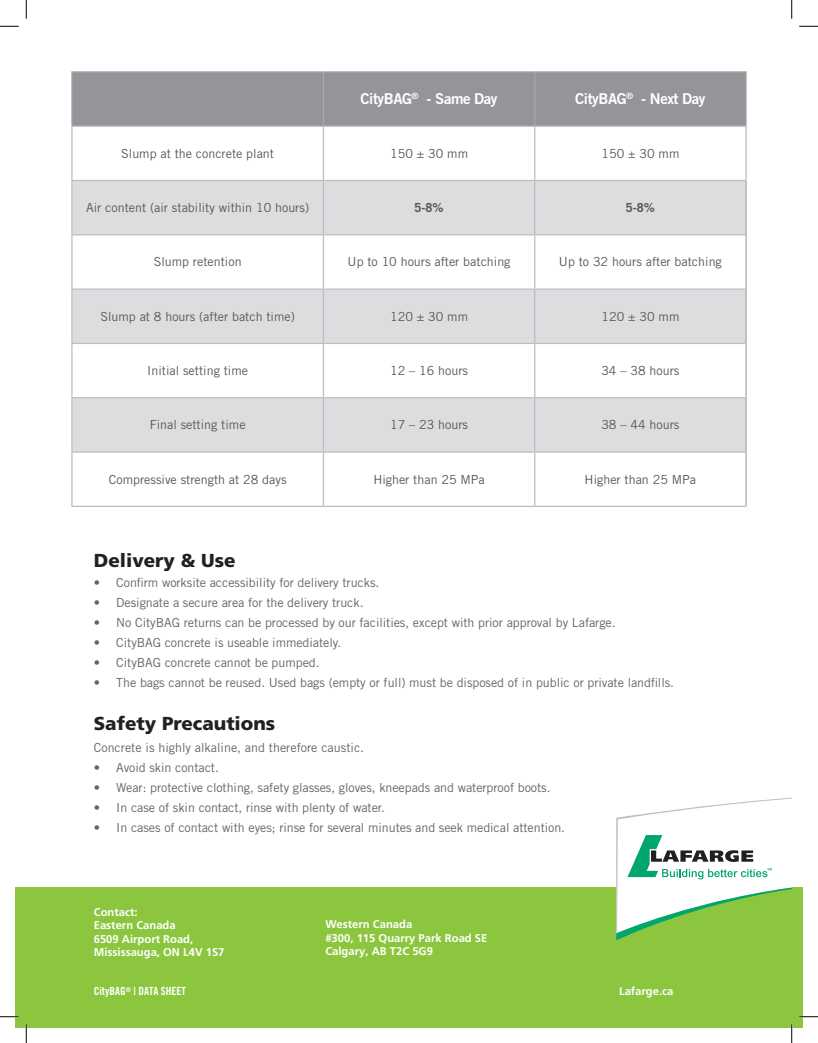
<style>
.page{position:relative;width:818px;height:1043px;background:#fff}
.page>*{position:absolute;margin:0;border:0;box-sizing:border-box;transform-origin:0 0}
.t1{font:900 18.75px "Frutiger LT Std";color:#231f20}
.t2{font:15px "Trade Gothic LT Std Bd 2";letter-spacing:-.03em;color:#fff}
.t3{font:12.5px "Trade Gothic LT Std";letter-spacing:-.005em;color:#656568}
.t4{font:12.5px "Trade Gothic LT Std";color:#57585a}
.t5{font:700 12.5px "Trade Gothic LT Std";color:#57585a}
.t6{font:700 11.25px/13.5px "Frutiger LT Std";color:#fff}
.t7{font:11.25px "Trade Gothic LT Std Bd Cn 20";color:#fff}
</style>
<div class="page">
<div style="left:15px;top:887px;width:787px;height:141px;background:#8bc63e"></div>
<svg style="left:616px;top:797px;width:175px;height:143px"></svg>
<div style="left:72px;top:72px;width:673px;height:54px;background:#939598"></div>
<svg style="left:72px;top:181px;width:673px;height:162px;fill:#dcdddf"></svg>
<svg style="left:72px;top:344px;width:673px;height:161px"></svg>
<hr style="left:745px;top:72px;width:1px;height:54px;background:#a8a9ad">
<hr style="left:745px;top:181px;width:1px;height:54px;background:#a8a9ad">
<hr style="left:745px;top:235px;width:1px;height:54px;background:#a8a9ad">
<hr style="left:745px;top:289px;width:1px;height:54px;background:#a8a9ad">
<hr style="left:745px;top:343px;width:1px;height:55px;background:#a8a9ad">
<hr style="left:745px;top:398px;width:1px;height:54px;background:#a8a9ad">
<hr style="left:745px;top:452px;width:1px;height:53px;background:#a8a9ad">
<hr style="left:71px;top:71px;width:252px;height:1px;background:#a8a9ad">
<hr style="left:71px;top:72px;width:1px;height:54px;background:#a8a9ad">
<hr style="left:323px;top:71px;width:211px;height:1px;background:#a8a9ad">
<hr style="left:323px;top:72px;width:1px;height:54px;background:#a8a9ad">
<hr style="left:534px;top:71px;width:212px;height:1px;background:#a8a9ad">
<hr style="left:534px;top:72px;width:1px;height:54px;background:#a8a9ad">
<hr style="left:71px;top:126px;width:252px;height:1px;background:#bcbdc0">
<hr style="left:71px;top:127px;width:1px;height:53px;background:#bcbdc0">
<hr style="left:323px;top:126px;width:211px;height:1px;background:#bcbdc0">
<hr style="left:323px;top:127px;width:1px;height:53px;background:#bcbdc0">
<hr style="left:71px;top:180px;width:252px;height:1px;background:#bcbdc0">
<hr style="left:71px;top:181px;width:1px;height:53px;background:#bcbdc0">
<hr style="left:323px;top:180px;width:211px;height:1px;background:#bcbdc0">
<hr style="left:323px;top:181px;width:1px;height:53px;background:#bcbdc0">
<hr style="left:534px;top:181px;width:1px;height:53px;background:#bcbdc0">
<hr style="left:71px;top:234px;width:252px;height:1px;background:#bcbdc0">
<hr style="left:71px;top:235px;width:1px;height:53px;background:#bcbdc0">
<hr style="left:323px;top:234px;width:211px;height:1px;background:#bcbdc0">
<hr style="left:323px;top:235px;width:1px;height:53px;background:#bcbdc0">
<hr style="left:534px;top:234px;width:211px;height:1px;background:#bcbdc0">
<hr style="left:534px;top:235px;width:1px;height:53px;background:#bcbdc0">
<hr style="left:71px;top:288px;width:252px;height:2px;background:#bcbdc0">
<hr style="left:71px;top:290px;width:1px;height:53px;background:#bcbdc0">
<hr style="left:323px;top:288px;width:211px;height:2px;background:#bcbdc0">
<hr style="left:323px;top:290px;width:1px;height:53px;background:#bcbdc0">
<hr style="left:534px;top:288px;width:211px;height:2px;background:#bcbdc0">
<hr style="left:534px;top:290px;width:1px;height:53px;background:#bcbdc0">
<hr style="left:71px;top:343px;width:252px;height:1px;background:#bcbdc0">
<hr style="left:71px;top:344px;width:1px;height:53px;background:#bcbdc0">
<hr style="left:323px;top:343px;width:211px;height:1px;background:#bcbdc0">
<hr style="left:323px;top:344px;width:1px;height:53px;background:#bcbdc0">
<hr style="left:534px;top:343px;width:211px;height:1px;background:#bcbdc0">
<hr style="left:534px;top:344px;width:1px;height:53px;background:#bcbdc0">
<hr style="left:71px;top:397px;width:252px;height:1px;background:#bcbdc0">
<hr style="left:71px;top:398px;width:1px;height:53px;background:#bcbdc0">
<hr style="left:323px;top:397px;width:211px;height:1px;background:#bcbdc0">
<hr style="left:323px;top:398px;width:1px;height:53px;background:#bcbdc0">
<hr style="left:534px;top:397px;width:211px;height:1px;background:#bcbdc0">
<hr style="left:534px;top:398px;width:1px;height:53px;background:#bcbdc0">
<hr style="left:71px;top:451px;width:252px;height:1px;background:#bcbdc0">
<hr style="left:71px;top:452px;width:1px;height:53px;background:#bcbdc0">
<hr style="left:323px;top:451px;width:211px;height:1px;background:#bcbdc0">
<hr style="left:323px;top:452px;width:1px;height:53px;background:#bcbdc0">
<hr style="left:534px;top:451px;width:211px;height:1px;background:#bcbdc0">
<hr style="left:534px;top:452px;width:1px;height:53px;background:#bcbdc0">
<hr style="left:71px;top:505px;width:252px;height:2px;background:#bcbdc0">
<hr style="left:323px;top:505px;width:211px;height:2px;background:#bcbdc0">
<hr style="left:534px;top:505px;width:212px;height:2px;background:#bcbdc0">
<hr style="left:534px;top:126px;width:212px;height:1px;background:#bcbdc0">
<hr style="left:534px;top:127px;width:1px;height:53px;background:#bcbdc0">
<hr style="left:745px;top:127px;width:1px;height:53px;background:#bcbdc0">
<hr style="left:534px;top:180px;width:212px;height:1px;background:#bcbdc0">
<svg style="left:0;top:25px;width:19px;height:2px"></svg>
<svg style="left:799px;top:25px;width:19px;height:2px"></svg>
<svg style="left:0;top:1016px;width:19px;height:1px"></svg>
<svg style="left:799px;top:1015px;width:19px;height:2px"></svg>
<svg style="left:25px;top:0;width:2px;height:19px"></svg>
<svg style="left:25px;top:1024px;width:2px;height:18px"></svg>
<svg style="left:791px;top:0;width:1px;height:19px"></svg>
<svg style="left:791px;top:1024px;width:1px;height:18px"></svg>
<p class="t2" style="left:360px;top:90px;width:138px">CityBAG<sup>®</sup> - Same Day</p>
<p class="t2" style="left:575px;top:90px;width:132px">CityBAG<sup>®</sup> - Next Day</p>
<p class="t4" style="left:121px;top:146px;width:154px">Slump at the concrete plant</p>
<p class="t4" style="left:390px;top:146px;width:79px">150 ± 30 mm</p>
<p class="t4" style="left:601px;top:146px;width:79px">150 ± 30 mm</p>
<p class="t4" style="left:86px;top:200px;width:224px">Air content (air stability within 10 hours)</p>
<p class="t5" style="left:414px;top:200px;width:31px">5-8%</p>
<p class="t5" style="left:625px;top:200px;width:31px">5-8%</p>
<p class="t4" style="left:154px;top:254px;width:89px">Slump retention</p>
<p class="t4" style="left:347px;top:254px;width:164px">Up to 10 hours after batching</p>
<p class="t4" style="left:559px;top:254px;width:164px">Up to 32 hours after batching</p>
<p class="t4" style="left:100px;top:309px;width:196px">Slump at 8 hours (after batch time)</p>
<p class="t4" style="left:390px;top:309px;width:79px">120 ± 30 mm</p>
<p class="t4" style="left:601px;top:309px;width:79px">120 ± 30 mm</p>
<p class="t4" style="left:147px;top:363px;width:102px">Initial setting time</p>
<p class="t4" style="left:390px;top:363px;width:80px">12 – 16 hours</p>
<p class="t4" style="left:601px;top:363px;width:80px">34 – 38 hours</p>
<p class="t4" style="left:150px;top:417px;width:97px">Final setting time</p>
<p class="t4" style="left:390px;top:417px;width:80px">17 – 23 hours</p>
<p class="t4" style="left:601px;top:417px;width:80px">38 – 44 hours</p>
<p class="t4" style="left:109px;top:471px;width:179px">Compressive strength at 28 days</p>
<p class="t4" style="left:373px;top:471px;width:113px">Higher than 25 MPa</p>
<p class="t4" style="left:584px;top:471px;width:113px">Higher than 25 MPa</p>
<h1 class="t1" style="left:94px;top:549px;width:143px">Delivery &amp; Use</h1>
<p class="t3" style="left:94px;top:575px;width:287px">• Confirm worksite accessibility for delivery trucks.</p>
<p class="t3" style="left:94px;top:595px;width:271px">• Designate a secure area for the delivery truck.</p>
<p class="t3" style="left:94px;top:615px;width:523px">• No CityBAG returns can be processed by our facilities, except with prior approval by Lafarge.</p>
<p class="t3" style="left:94px;top:635px;width:249px">• CityBAG concrete is useable immediately.</p>
<p class="t3" style="left:94px;top:655px;width:227px">• CityBAG concrete cannot be pumped.</p>
<p class="t3" style="left:94px;top:675px;width:581px">• The bags cannot be reused. Used bags (empty or full) must be disposed of in public or private landfills.</p>
<h1 class="t1" style="left:94px;top:711px;width:183px">Safety Precautions</h1>
<p class="t3" style="left:94px;top:740px;width:272px">Concrete is highly alkaline, and therefore caustic.</p>
<p class="t3" style="left:94px;top:760px;width:126px">• Avoid skin contact.</p>
<p class="t3" style="left:94px;top:780px;width:458px">• Wear: protective clothing, safety glasses, gloves, kneepads and waterproof boots.</p>
<p class="t3" style="left:94px;top:800px;width:293px">• In case of skin contact, rinse with plenty of water.</p>
<p class="t3" style="left:94px;top:820px;width:473px">• In cases of contact with eyes; rinse for several minutes and seek medical attention.</p>
<p class="t6" style="left:94px;top:905px;width:132px">Contact:<br>Eastern Canada<br>6509 Airport Road,<br>Mississauga, ON L4V 1S7</p>
<p class="t7" style="left:94px;top:984px;width:94px">CityBAG<sup>®</sup> | DATA SHEET</p>
<p class="t6" style="left:325px;top:917px;width:163px">Western Canada<br>#300, 115 Quarry Park Road SE<br>Calgary, AB T2C 5G9</p>
<p class="t6" style="left:619px;top:984px;width:56px">Lafarge.ca</p>
</div>
